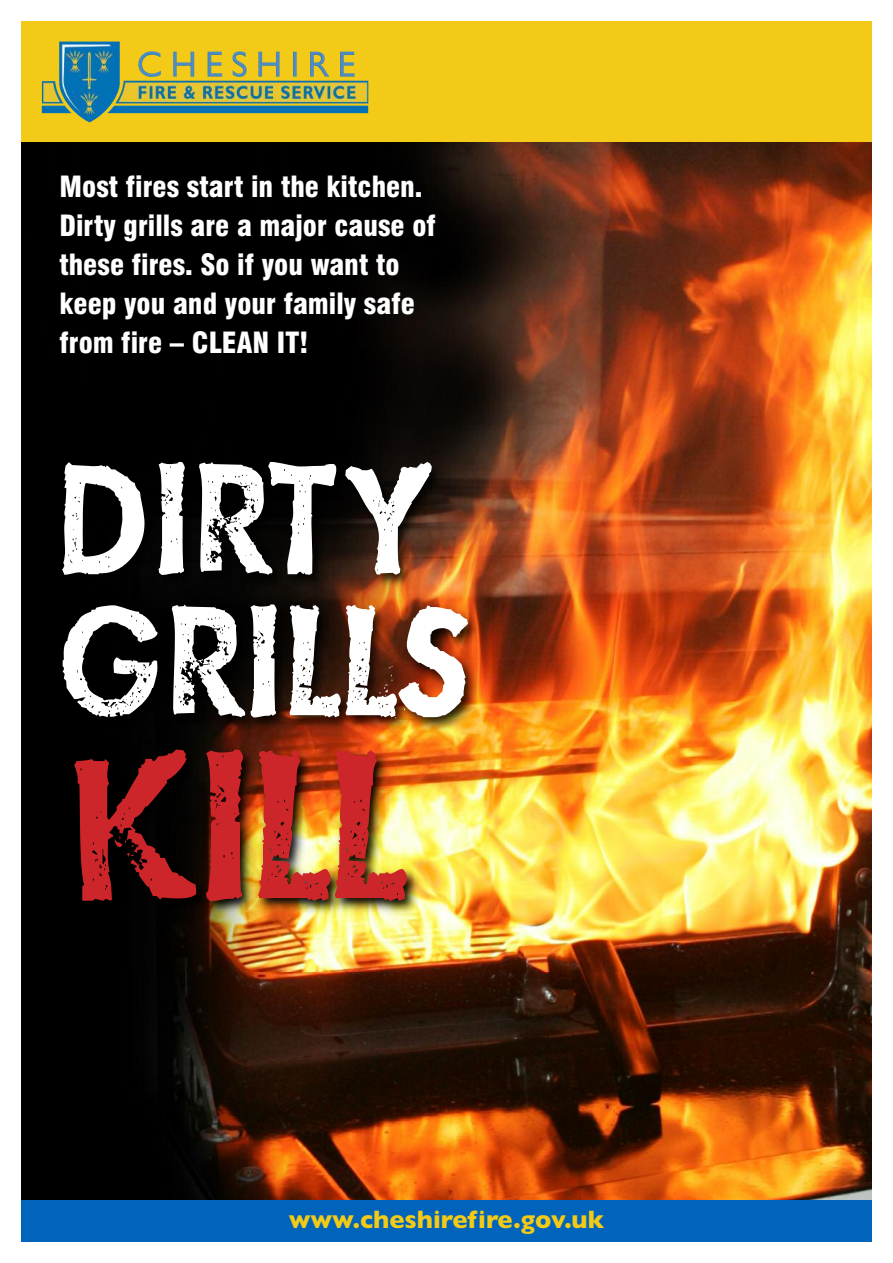
<style>
.page{position:relative;width:893px;height:1263px;background:#fff}
.page>*{position:absolute;margin:0;border:0;box-sizing:border-box;transform-origin:0 0}
.t1{font:189px "Hatcheck";color:#cc262b}
.t2{font:141px/142.5px "Hatcheck";letter-spacing:.015em;color:#fff;scale:.95 1}
.t3{font:900 condensed 28.5px/39px "Swiss 721 BT";color:#fff}
.t4{font:700 25.5px "Gill Sans";color:#f2ca17}
</style>
<div class="page">
<img style="left:21px;top:142px;width:851px;height:1058px">
<div style="left:21px;top:21px;width:851px;height:121px;background:#f2ca17"></div>
<img style="left:42px;top:42px;width:78px;height:80px">
<div style="left:21px;top:1200px;width:851px;height:42px;background:#0064ba"></div>
<img style="left:47px;top:793px;width:579px;height:178px">
<img style="left:39px;top:422px;width:600px;height:371px">
<img style="left:74px;top:749px;width:169px;height:44px">
<p class="t3" style="left:60px;top:169px;width:378px">Most fires start in the kitchen.<br>Dirty grills are a major cause of these fires. So if you want to keep you and your family safe from fire – CLEAN IT!</p>
<h2 class="t2" style="left:57px;top:444px;width:439px">DIRTY<br>GRILLS</h2>
<h1 class="t1" style="left:66px;top:699px;width:340px">KILL</h1>
<p class="t4" style="left:289px;top:1204px;width:317px">www.cheshirefire.gov.uk</p>
</div>
